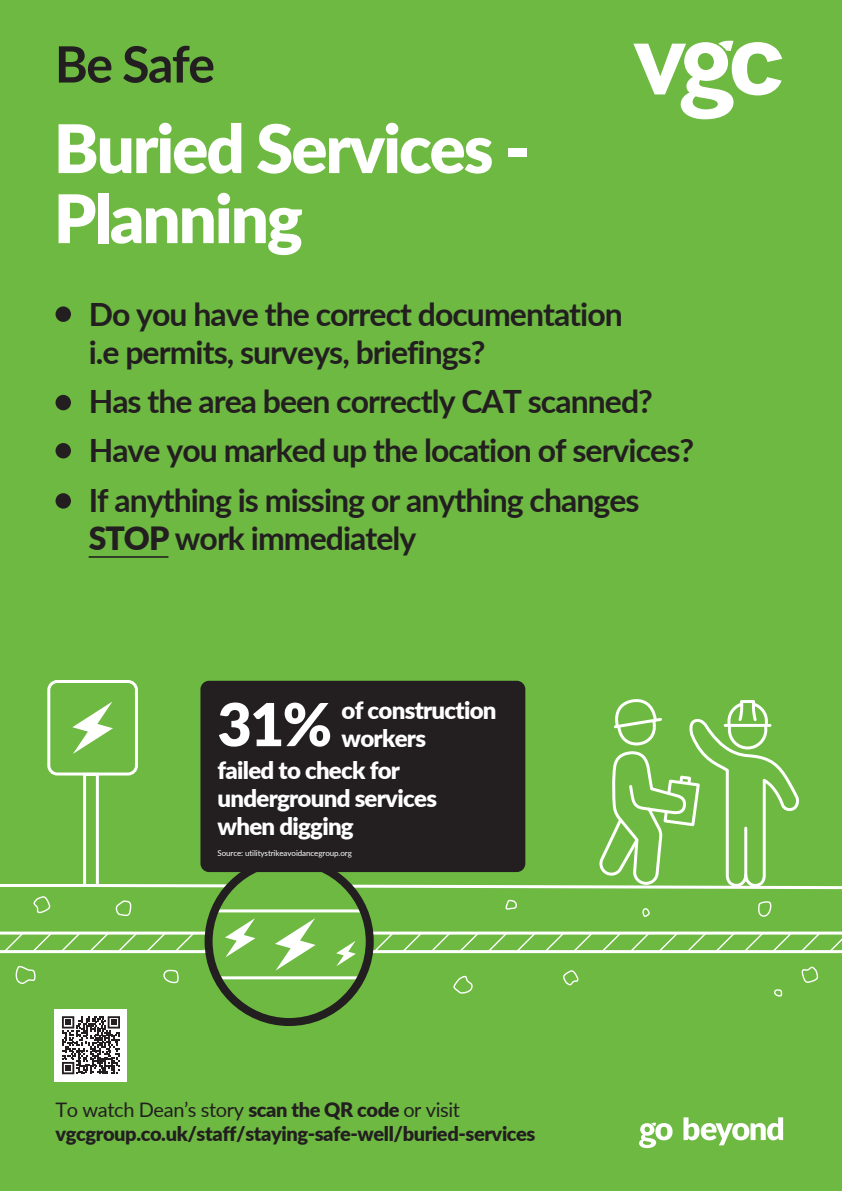
<style>
.page{position:relative;width:842px;height:1191px;background:#6db941}
.page>*{position:absolute;margin:0;border:0;box-sizing:border-box;transform-origin:0 0}
.t1{font:900 67px/70px "Lato";letter-spacing:-.03em;color:#fff}
.t2{font:900 59.2px "Lato";color:#fff}
.t3{font:700 50px "Lato";letter-spacing:-.03em;color:#231f20}
.t4{font:700 32px/49.1px "Lato";letter-spacing:-.03em;color:#231f20}
.t5{font:900 24px/28px "Lato";letter-spacing:-.03em;color:#fff}
.t6{font:900 20px/24px "Lato";letter-spacing:-.02em;color:#231f20}
.t7{font:8px "Lato";letter-spacing:-.01em;color:#fff}
.s1{font-weight:900}
.s2{font-weight:400}
</style>
<div class="page">
<svg style="left:633px;top:40px;width:149px;height:79px"></svg>
<svg style="left:639px;top:1122px;width:33px;height:26px"></svg>
<svg style="left:683px;top:1117px;width:100px;height:28px"></svg>
<hr style="left:89px;top:556px;width:79px;height:2px;background:#231f20">
<div style="left:56px;top:306px;width:15px;height:16px;background:#231f20;border-radius:50%"></div>
<div style="left:56px;top:395px;width:15px;height:15px;background:#231f20;border-radius:50%"></div>
<div style="left:56px;top:443px;width:15px;height:15px;background:#231f20;border-radius:50%"></div>
<div style="left:56px;top:493px;width:15px;height:15px;background:#231f20;border-radius:50%"></div>
<div style="left:47px;top:680px;width:91px;height:95px;border:3px solid #fff;border-radius:9px"></div>
<svg style="left:209px;top:861px;width:161px;height:161px"></svg>
<svg style="left:0;top:696px;width:842px;height:302px"></svg>
<div style="left:205px;top:857px;width:169px;height:169px;border:8px solid #231f20;border-radius:50%"></div>
<div style="left:200px;top:681px;width:325px;height:191px;background:#231f20;border-radius:9px"></div>
<div style="left:55px;top:1009px;width:72px;height:72px;background:#fff"></div>
<svg style="left:62px;top:1016px;width:58px;height:58px"></svg>
<h3 class="t3" style="left:55px;top:27px;width:162px">Be Safe</h3>
<h1 class="t1" style="left:54px;top:111px;width:478px">Buried Services -<br>Planning</h1>
<p class="t4" style="left:89px;top:294px;width:536px;line-height:38px">Do you have the correct documentation i.e permits, surveys, briefings?</p>
<p class="t4" style="left:89px;top:376px;width:607px">Has the area been correctly CAT scanned?<br>Have you marked up the location of services?<br>If anything is missing or anything changes</p>
<p class="t4" style="left:89px;top:512px;width:329px"><span class="s1">STOP</span> work immediately</p>
<h2 class="t2" style="left:217px;top:680px;width:116px">31%</h2>
<p class="t5" style="left:341px;top:695px;width:157px">of construction workers</p>
<p class="t5" style="left:217px;top:755px;width:221px">failed to check for underground services when digging</p>
<p class="t7" style="left:217px;top:847px;width:136px">Source: utilitystrikeavoidancegroup.org</p>
<p class="t6" style="left:56px;top:1096px;width:481px"><span class="s2">To watch Dean’s story</span> scan the QR code <span class="s2">or visit </span>vgcgroup.co.uk/staff/staying-safe-well/buried-services</p>
</div>
